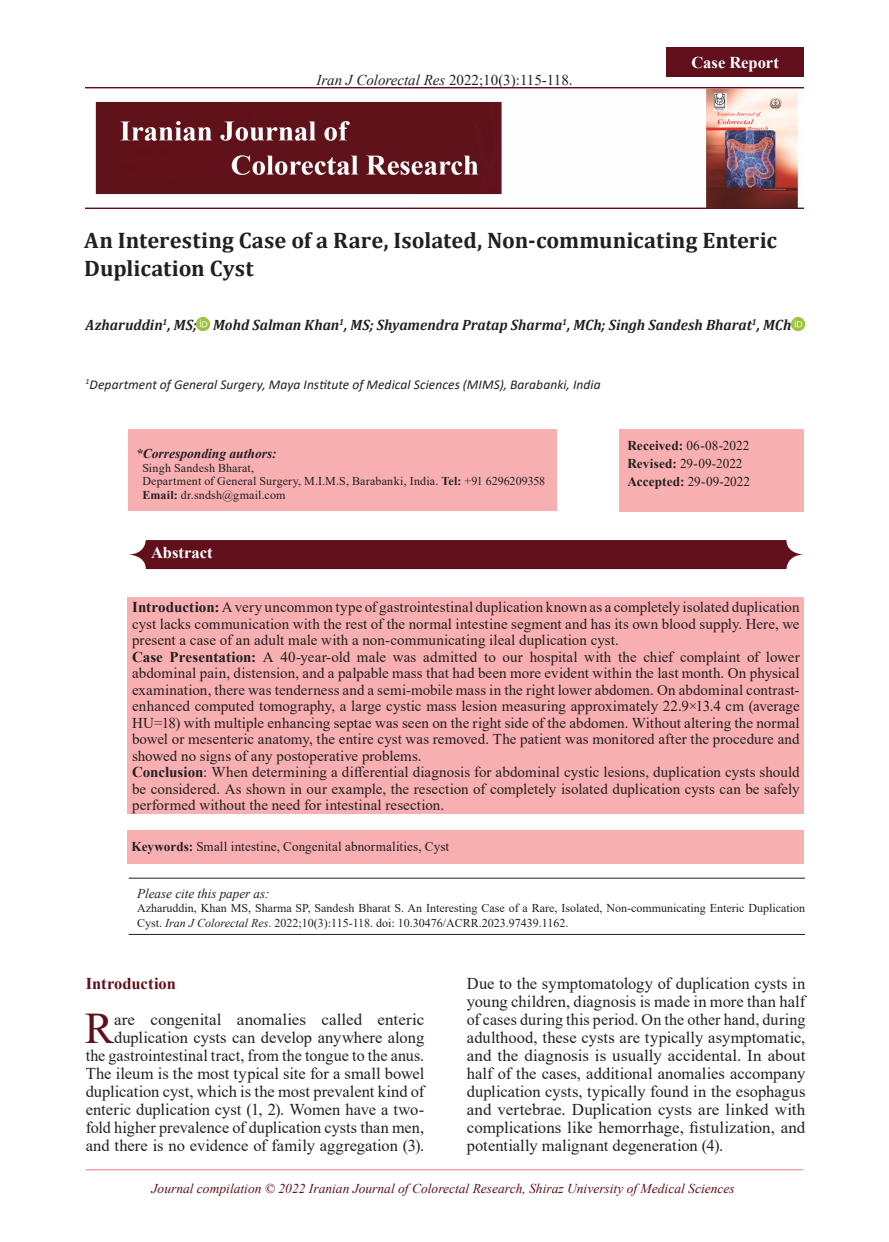
<style>
.page{position:relative;width:889px;height:1242px;background:#fff}
.page>*{position:absolute;margin:0;border:0;box-sizing:border-box;transform-origin:0 0}
.t1{font:43.65px "Times New Roman";color:#600f1b}
.t2{font:700 22.5px/27px "Cambria";letter-spacing:.005em;color:#231f20}
.t3{font:16.5px/18px "Times New Roman";color:#231f20;text-align:right}
.t4{font:700 16.5px "Times New Roman";color:#fff}
.t5{font:700 16.5px "Times New Roman";color:#600f1b}
.t6{font:15px/16.5px "Times New Roman";letter-spacing:.005em;color:#231f20}
.t7{font:italic 700 15px "Cambria";color:#231f20;scale:.96 1}
.t8{font:13.5px/18px "Times New Roman";letter-spacing:.005em;color:#231f20}
.t9{font:italic 13.5px "Times New Roman";color:#600f1b}
.t10{font:italic 13.5px "Calibri";letter-spacing:.005em;color:#231f20}
.t11{font:italic 13.5px "Times New Roman";color:#231f20}
.t12{font:italic 700 13.5px "Times New Roman";color:#231f20}
.t13{font:12px/13.5px "Times New Roman";color:#231f20}
.s1{font-style:italic}
.s2{font-weight:700}
</style>
<div class="page">
<img style="left:85px;top:88px;width:719px;height:121px">
<svg style="left:197px;top:317px;width:13px;height:13px"></svg>
<svg style="left:791px;top:317px;width:13px;height:13px"></svg>
<div style="left:666px;top:48px;width:138px;height:29px;background:#600f1b"></div>
<div style="left:128px;top:597px;width:676px;height:217px;background:#f8afb1"></div>
<hr style="left:129px;top:934px;width:676px;height:1px;background:#231f20">
<hr style="left:129px;top:878px;width:676px;height:1px;background:#231f20">
<div style="left:128px;top:430px;width:428px;height:81px;background:#f8afb1"></div>
<div style="left:619px;top:430px;width:184px;height:82px;background:#f8afb1"></div>
<hr style="left:85px;top:1169px;width:718px;height:1px;background:#f7a7ad">
<div style="left:127px;top:830px;width:677px;height:33px;background:#f8afb1"></div>
<svg style="left:128px;top:540px;width:676px;height:29px;background:#661924"></svg>
<p class="t6" style="left:316px;top:72px;width:258px"><span class="s1">Iran J Colorectal Res</span> 2022;10(3):115-118.</p>
<p class="t4" style="left:691px;top:50px;width:89px">Case Report</p>
<h2 class="t2" style="left:84px;top:226px;width:694px">An Interesting Case of a Rare, Isolated, Non-communicating Enteric<br>Duplication Cyst</h2>
<p class="t7" style="left:86px;top:314px;width:736px">Azharuddin<sup>1</sup>, MS; Mohd Salman Khan<sup>1</sup>, MS; Shyamendra Pratap Sharma<sup>1</sup>, MCh; Singh Sandesh Bharat<sup>1</sup>, MCh</p>
<p class="t10" style="left:86px;top:375px;width:516px"><sup>1</sup>Department of General Surgery, Maya Institute of Medical Sciences (MIMS), Barabanki, India</p>
<p class="t12" style="left:136px;top:444px;width:142px">*Corresponding authors:</p>
<p class="t13" style="left:142px;top:460px;width:404px">Singh Sandesh Bharat,<br>Department of General Surgery, M.I.M.S, Barabanki, India. <span class="s2">Tel:</span> +91 6296209358<br><span class="s2">Email:</span> dr.sndsh@gmail.com</p>
<p class="t4" style="left:151px;top:540px;width:63px">Abstract</p>
<p class="t8" style="left:627px;top:436px;width:124px"><span class="s2">Received:</span> 06-08-2022<br><span class="s2">Revised:</span> 29-09-2022<br><span class="s2">Accepted:</span> 29-09-2022</p>
<p class="t6" style="left:132px;top:598px;width:669px"><span class="s2">Introduction:</span> A very uncommon type of gastrointestinal duplication known as a completely isolated duplication cyst lacks communication with the rest of the normal intestine segment and has its own blood supply. Here, we present a case of an adult male with a non-communicating ileal duplication cyst.<br><span class="s2">Case Presentation:</span> A 40-year-old male was admitted to our hospital with the chief complaint of lower abdominal pain, distension, and a palpable mass that had been more evident within the last month. On physical examination, there was tenderness and a semi-mobile mass in the right lower abdomen. On abdominal contrast&shy;enhanced computed tomography, a large cystic mass lesion measuring approximately 22.9×13.4 cm (average HU=18) with multiple enhancing septae was seen on the right side of the abdomen. Without altering the normal bowel or mesenteric anatomy, the entire cyst was removed. The patient was monitored after the procedure and showed no signs of any postoperative problems.<br><span class="s2">Conclusion</span>: When determining a differential diagnosis for abdominal cystic lesions, duplication cysts should be considered. As shown in our example, the resection of completely isolated duplication cysts can be safely performed without the need for intestinal resection.</p>
<p class="t8" style="left:132px;top:837px;width:319px"><span class="s2">Keywords:</span> Small intestine, Congenital abnormalities, Cyst</p>
<p class="t11" style="left:137px;top:884px;width:134px">Please cite this paper as:</p>
<p class="t13" style="left:137px;top:900px;width:669px;line-height:14.4px">Azharuddin, Khan MS, Sharma SP, Sandesh Bharat S. An Interesting Case of a Rare, Isolated, Non-communicating Enteric Duplication<br>Cyst. <span class="s1">Iran J Colorectal Res</span>. 2022;10(3):115-118. doi: 10.30476/ACRR.2023.97439.1162.</p>
<p class="t5" style="left:86px;top:971px;width:92px">Introduction</p>
<h1 class="t1" style="left:85px;top:997px;width:31px">R</h1>
<p class="t3" style="left:86px;top:1010px;width:340px">are congenital anomalies called enteric duplication cysts can develop anywhere along<br>the gastrointestinal tract, from the tongue to the anus.<br>The ileum is the most typical site for a small bowel duplication cyst, which is the most prevalent kind of enteric duplication cyst (1, 2). Women have a two&shy;fold higher prevalence of duplication cysts than men, and there is no evidence of family aggregation (3).</p>
<p class="t3" style="left:467px;top:974px;width:340px;text-align:justify">Due to the symptomatology of duplication cysts in young children, diagnosis is made in more than half of cases during this period. On the other hand, during adulthood, these cysts are typically asymptomatic, and the diagnosis is usually accidental. In about half of the cases, additional anomalies accompany duplication cysts, typically found in the esophagus and vertebrae. Duplication cysts are linked with complications like hemorrhage, fistulization, and potentially malignant degeneration (4).</p>
<p class="t9" style="left:152px;top:1179px;width:584px">Journal compilation © 2022 Iranian Journal of Colorectal Research, Shiraz University of Medical Sciences</p>
</div>
